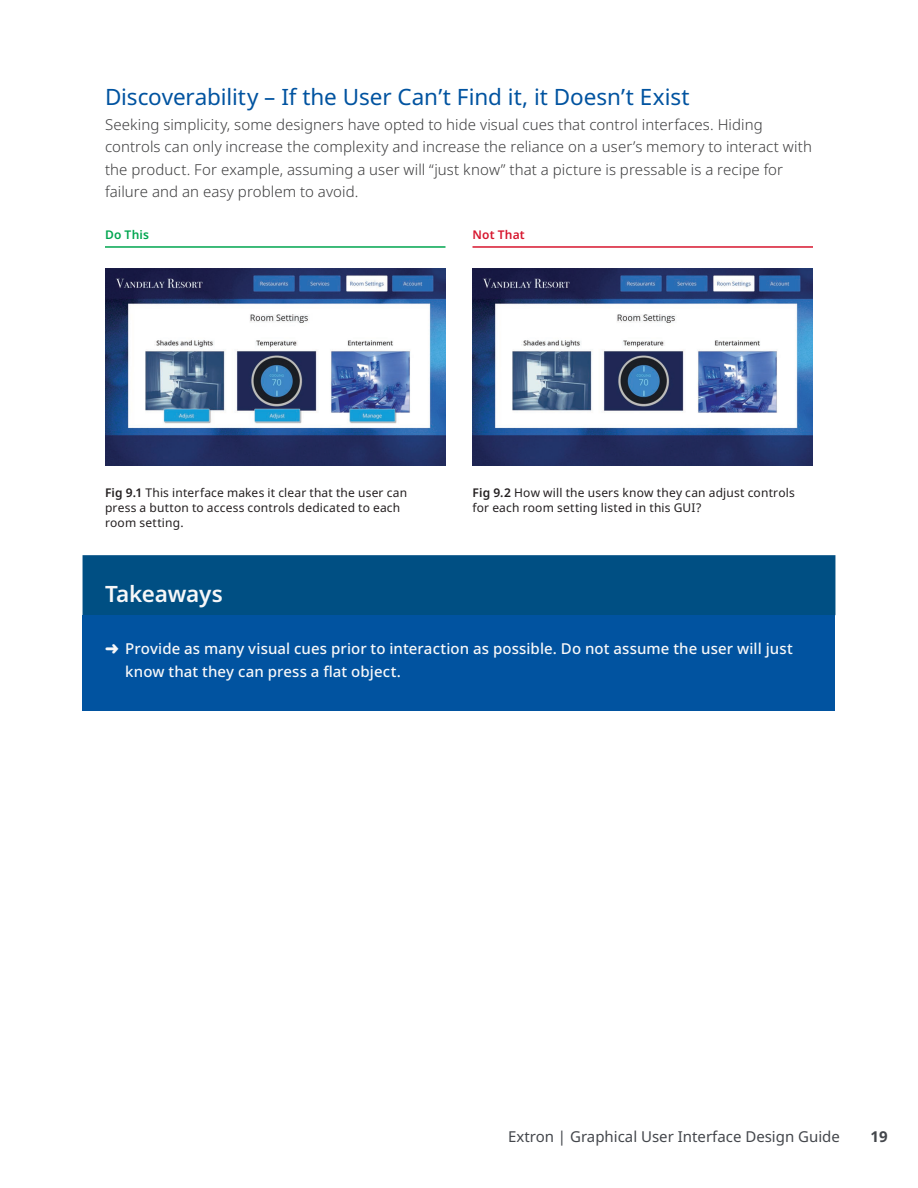
<style>
.page{position:relative;width:918px;height:1188px;background:#fff}
.page>*{position:absolute;margin:0;border:0;box-sizing:border-box;transform-origin:0 0}
.Heading_2{font:22.5px "Noto Sans";letter-spacing:-.005em;color:#0153a0}
.Takeaway_-_Title{font:600 22.5px "Noto Sans";letter-spacing:-.01em;color:#f7f7f8}
.Main_Paragraph{font:300 15px/22.5px "Noto Sans";letter-spacing:.005em;color:#3e3e3f}
.t1{font:500 15px/22.5px "Noto Sans";letter-spacing:.005em;color:#f8f8f9}
.t2{font:15px "Noto Sans";color:#44474c}
.t3{font:700 15px "Noto Sans";color:#44474c}
.Image_Caption{font:12px/15px "Noto Sans";letter-spacing:.015em;color:#231f20}
.Not_That{font:600 12px "Noto Sans";letter-spacing:.015em;color:#d7162e}
.Do_This{font:600 12px "Noto Sans";letter-spacing:.02em;color:#00a54f}
.s1{font-weight:600}
</style>
<div class="page">
<hr style="left:105px;top:246px;width:341px;height:2px;background:#00a54f">
<hr style="left:472px;top:246px;width:341px;height:2px;background:#d7162e">
<div style="left:83px;top:555px;width:752px;height:60px;background:#004f83"></div>
<div style="left:83px;top:616px;width:752px;height:95px;background:#0153a0"></div>
<img style="left:105px;top:269px;width:341px;height:197px">
<img style="left:472px;top:269px;width:341px;height:196px">
<p class="Heading_2" style="left:105px;top:81px;width:586px">Discoverability – If the User Can’t Find it, it Doesn’t Exist</p>
<p class="Main_Paragraph" style="left:105px;top:114px;width:709px">Seeking simplicity, some designers have opted to hide visual cues that control interfaces. Hiding controls can only increase the complexity and increase the reliance on a user’s memory to interact with the product. For example, assuming a user will “just know” that a picture is pressable is a recipe for failure and an easy problem to avoid.</p>
<p class="Do_This" style="left:105px;top:227px;width:46px">Do This</p>
<p class="Not_That" style="left:472px;top:227px;width:54px">Not That</p>
<p class="Image_Caption" style="left:105px;top:485px;width:304px"><span class="s1">Fig 9.1</span> This interface makes it clear that the user can press a button to access controls dedicated to each room setting.</p>
<p class="Image_Caption" style="left:472px;top:485px;width:324px"><span class="s1">Fig 9.2</span> How will the users know they can adjust controls for each room setting listed in this GUI?</p>
<p class="Takeaway_-_Title" style="left:105px;top:578px;width:119px">Takeaways</p>
<p class="t1" style="left:125px;top:638px;width:669px;text-indent:-20px">➜ Provide as many visual cues prior to interaction as possible. Do not assume the user will just know that they can press a flat object.</p>
<p class="t2" style="left:508px;top:1126px;width:333px">Extron | Graphical User Interface Design Guide</p>
<p class="t3" style="left:870px;top:1126px;width:19px">19</p>
</div>
